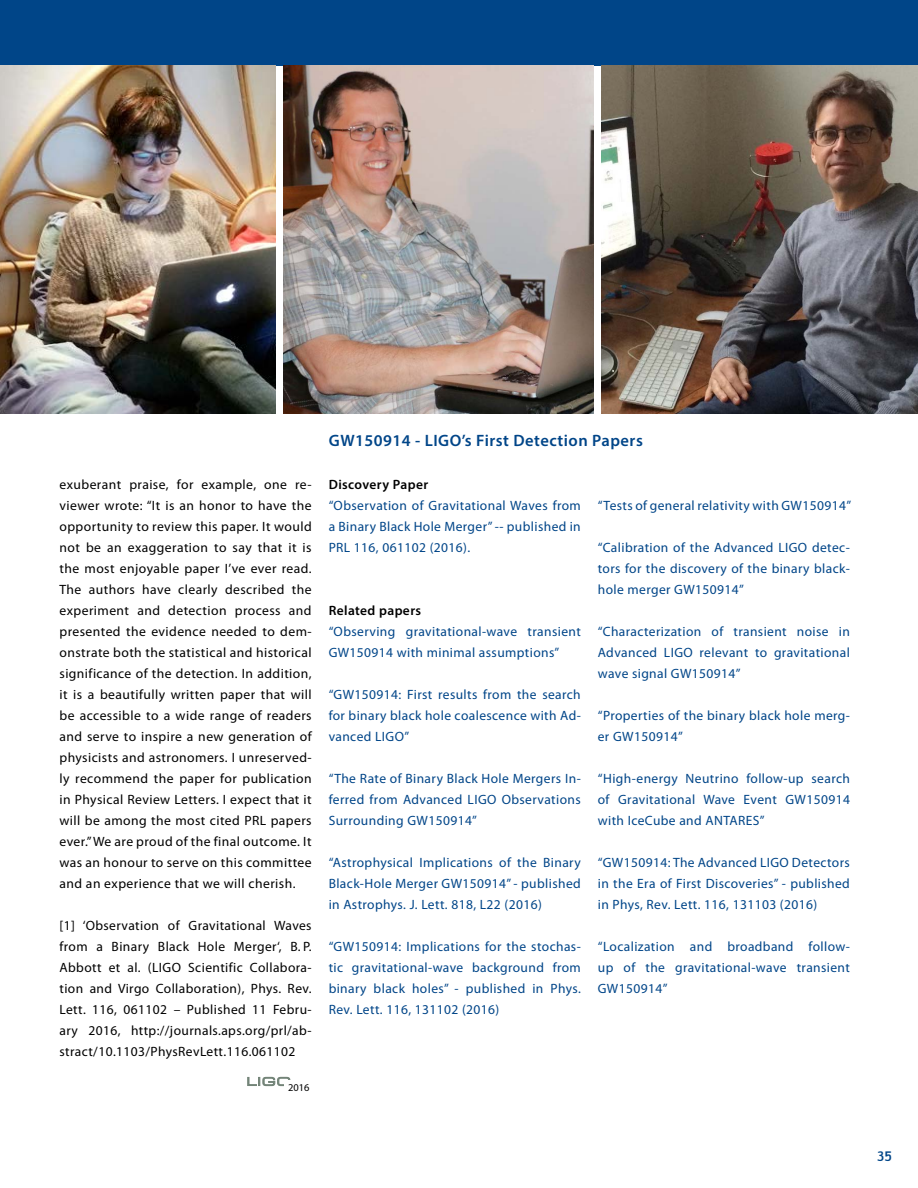
<style>
.page{position:relative;width:918px;height:1188px;background:#fff}
.page>*{position:absolute;margin:0;border:0;box-sizing:border-box;transform-origin:0 0}
.t1{font:600 16.5px "Myriad Pro";letter-spacing:.03em;color:#004588}
.t2{font:13.5px/21px "Myriad Pro";letter-spacing:.03em;color:#004588;text-align:justify}
.t3{font:13.5px/21px "Myriad Pro";letter-spacing:.03em;color:#000;text-align:justify}
.t4{font:600 13.5px "Myriad Pro";letter-spacing:.03em;color:#000}
.t5{font:500 13.5px "Engel";color:#004588}
.t6{font:10.35px "Myriad Pro";color:#000}
</style>
<div class="page">
<svg style="left:247px;top:1077px;width:44px;height:9px"></svg>
<div style="left:285px;top:1081px;width:12px;height:7px;background:#fff"></div>
<div style="left:0;top:0;width:918px;height:66px;background:#004588"></div>
<img style="left:602px;top:66px;width:316px;height:348px">
<img style="left:284px;top:66px;width:309px;height:348px">
<img style="left:0;top:66px;width:275px;height:348px">
<p class="t3" style="left:60px;top:474px;width:254px">exuberant praise, for example, one re&shy;viewer wrote: “It is an honor to have the opportunity to review this paper. It would not be an exaggeration to say that it is the most enjoyable paper I’ve ever read.<br>The authors have clearly described the experiment and detection process and presented the evidence needed to dem&shy;onstrate both the statistical and historical significance of the detection. In addition, it is a beautifully written paper that will be accessible to a wide range of readers and serve to inspire a new generation of physicists and astronomers. I unreserved&shy;ly recommend the paper for publication in Physical Review Letters. I expect that it will be among the most cited PRL papers ever.” We are proud of the final outcome. It was an honour to serve on this committee and an experience that we will cherish.</p>
<p class="t3" style="left:60px;top:915px;width:254px">[1] ‘Observation of Gravitational Waves from a Binary Black Hole Merger‘, B. P.<br>Abbott et al. (LIGO Scientific Collabora&shy;tion and Virgo Collaboration), Phys. Rev.<br>Lett. 116, 061102 – Published 11 Febru&shy;ary 2016, http://journals.aps.org/prl/ab&shy;stract/10.1103/PhysRevLett.116.061102</p>
<p class="t6" style="left:288px;top:1082px;width:23px">2016</p>
<p class="t1" style="left:329px;top:430px;width:315px">GW150914 - LIGO’s First Detection Papers</p>
<p class="t4" style="left:329px;top:475px;width:101px">Discovery Paper</p>
<p class="t2" style="left:329px;top:495px;width:254px">“Observation of Gravitational Waves from a Binary Black Hole Merger” -- published in PRL 116, 061102 (2016).</p>
<p class="t4" style="left:329px;top:601px;width:94px">Related papers</p>
<p class="t2" style="left:329px;top:621px;width:254px">“Observing gravitational-wave transient<br>GW150914 with minimal assumptions”</p>
<p class="t2" style="left:329px;top:684px;width:254px">“GW150914: First results from the search for binary black hole coalescence with Ad&shy;vanced LIGO”</p>
<p class="t2" style="left:329px;top:768px;width:254px">“The Rate of Binary Black Hole Mergers In&shy;ferred from Advanced LIGO Observations Surrounding GW150914”</p>
<p class="t2" style="left:329px;top:852px;width:254px">“Astrophysical Implications of the Binary Black-Hole Merger GW150914” - published in Astrophys. J. Lett. 818, L22 (2016)</p>
<p class="t2" style="left:329px;top:936px;width:254px">“GW150914: Implications for the stochas&shy;tic gravitational-wave background from binary black holes” - published in Phys.<br>Rev. Lett. 116, 131102 (2016)</p>
<p class="t2" style="left:598px;top:495px;width:255px">“Tests of general relativity with GW150914”</p>
<p class="t2" style="left:598px;top:537px;width:254px">“Calibration of the Advanced LIGO detec&shy;tors for the discovery of the binary black&shy;hole merger GW150914”</p>
<p class="t2" style="left:598px;top:621px;width:254px">“Characterization of transient noise in Advanced LIGO relevant to gravitational wave signal GW150914”</p>
<p class="t2" style="left:598px;top:705px;width:254px">“Properties of the binary black hole merg&shy;er GW150914”</p>
<p class="t2" style="left:598px;top:768px;width:254px">“High-energy Neutrino follow-up search of Gravitational Wave Event GW150914 with IceCube and ANTARES”</p>
<p class="t2" style="left:598px;top:852px;width:254px">“GW150914: The Advanced LIGO Detectors in the Era of First Discoveries” - published in Phys, Rev. Lett. 116, 131103 (2016)</p>
<p class="t2" style="left:598px;top:936px;width:254px">“Localization and broadband follow&shy;up of the gravitational-wave transient GW150914”</p>
<p class="t5" style="left:877px;top:1148px;width:16px">35</p>
</div>
